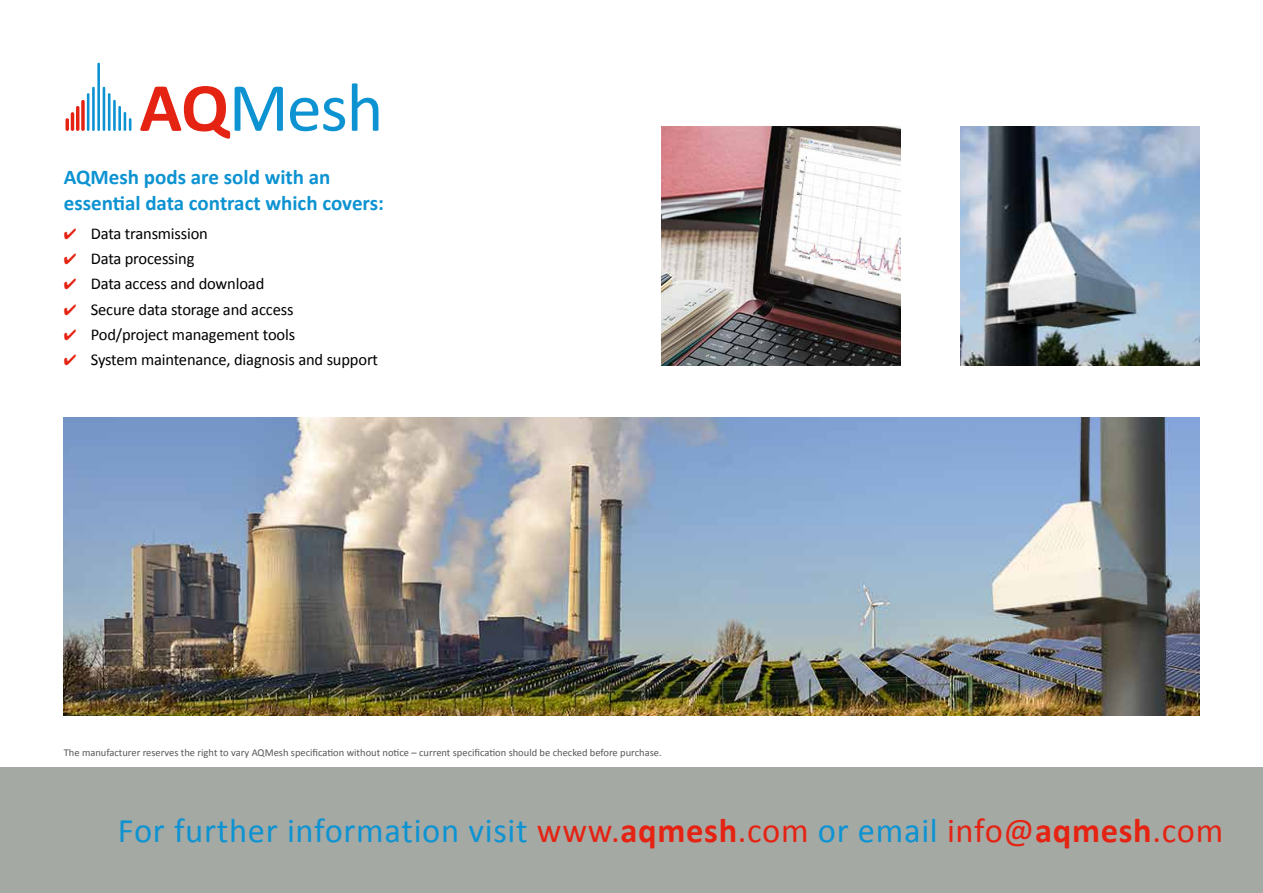
<style>
.page{position:relative;width:1263px;height:893px;background:#fff}
.page>*{position:absolute;margin:0;border:0;box-sizing:border-box;transform-origin:0 0}
.t1{font:34.5px "Calibri";letter-spacing:.02em;color:#0d93d2}
.t2{font:700 21px/25.2px "Calibri";color:#0d93d2}
.t3{font:16.5px "Calibri";letter-spacing:-.01em;color:#000}
.t4{font:10.5px "Calibri";color:#575756}
.s1{color:#e42313}
.s2{font-weight:700;color:#e42313}
</style>
<div class="page">
<div style="left:0;top:767px;width:1263px;height:126px;background:#a5a9a4"></div>
<img style="left:64px;top:418px;width:1135px;height:298px">
<img style="left:960px;top:127px;width:239px;height:239px">
<img style="left:662px;top:127px;width:239px;height:239px">
<svg style="left:140px;top:86px;width:143px;height:53px"></svg>
<svg style="left:290px;top:98px;width:55px;height:33px"></svg>
<svg style="left:352px;top:83px;width:26px;height:48px"></svg>
<hr style="left:97px;top:63px;width:3px;height:68px;background:#0d93d2">
<hr style="left:92px;top:87px;width:3px;height:44px;background:#0d93d2">
<svg style="left:81px;top:100px;width:4px;height:31px"></svg>
<hr style="left:87px;top:93px;width:2px;height:38px;background:#0d93d2">
<hr style="left:76px;top:106px;width:3px;height:25px;background:#e42313;border-radius:2px">
<svg style="left:66px;top:118px;width:3px;height:13px"></svg>
<hr style="left:71px;top:112px;width:3px;height:19px;background:#e42313;border-radius:2px">
<hr style="left:103px;top:87px;width:2px;height:44px;background:#0d93d2">
<hr style="left:113px;top:100px;width:3px;height:31px;background:#0d93d2">
<hr style="left:108px;top:93px;width:2px;height:38px;background:#0d93d2">
<hr style="left:118px;top:106px;width:3px;height:25px;background:#0d93d2">
<svg style="left:124px;top:112px;width:7px;height:19px"></svg>
<p class="t2" style="left:64px;top:165px;width:322px">AQMesh pods are sold with an essential data contract which covers:</p>
<p class="t3" style="left:64px;top:223px;width:146px"><span class="s1">✔</span> Data transmission</p>
<p class="t3" style="left:64px;top:248px;width:132px"><span class="s1">✔</span> Data processing</p>
<p class="t3" style="left:64px;top:273px;width:202px"><span class="s1">✔</span> Data access and download</p>
<p class="t3" style="left:64px;top:299px;width:231px"><span class="s1">✔</span> Secure data storage and access</p>
<p class="t3" style="left:64px;top:324px;width:233px"><span class="s1">✔</span> Pod/project management tools</p>
<p class="t3" style="left:64px;top:349px;width:316px"><span class="s1">✔</span> System maintenance, diagnosis and support</p>
<p class="t4" style="left:64px;top:746px;width:599px">The manufacturer reserves the right to vary AQMesh specification without notice – current specification should be checked before purchase.</p>
<h1 class="t1" style="left:118px;top:808px;width:1107px">For further information visit <span class="s1">www.</span><span class="s2">aqmesh</span><span class="s1">.com</span> or email <span class="s1">info@</span><span class="s2">aqmesh</span><span class="s1">.com</span></h1>
</div>
